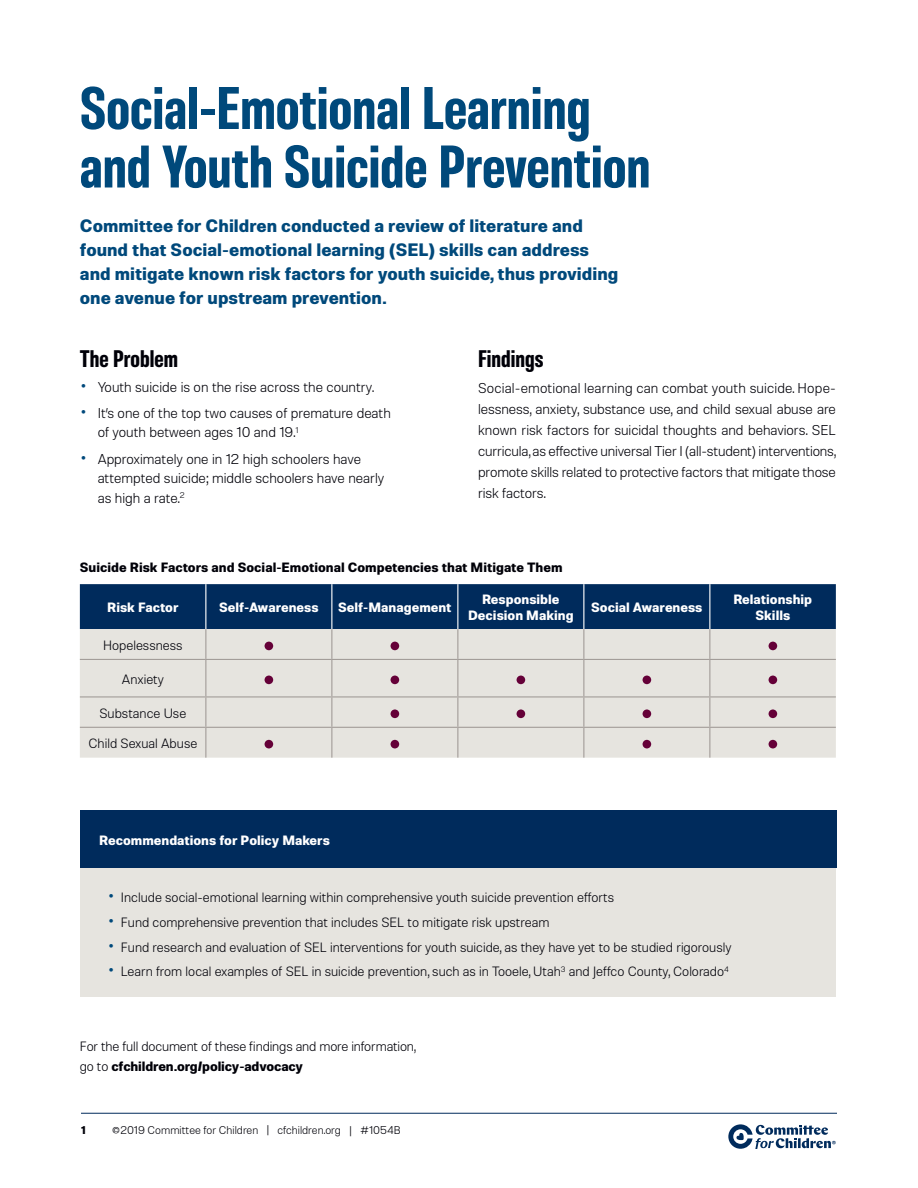
<style>
.page{position:relative;width:918px;height:1188px;background:#fff}
.page>*{position:absolute;margin:0;border:0;box-sizing:border-box;transform-origin:0 0}
._02_Big_Headers{font:900 condensed 60px/58.5px "Molde";color:#00497b}
.t1{font:900 condensed 24px "Molde";color:#000008}
.big-blue-bullets{font:700 18px/24px "Molde";color:#00497b}
.Paragraph_Style_mw_h{font:300 14.25px/21px "Molde";color:#000008}
.Paragraph_Header{font:300 13.5px/20.2px "Molde";color:#000008}
.Paragraph_Header-2{font:700 13.5px/16.2px "Molde";color:#fff;text-align:center}
.Body_text_01{font:700 13.5px "Molde";color:#000008}
._02_Big_Headers-2{font:700 13.5px "Molde";color:#fff}
.t2{font:300 11.25px "Molde";color:#000008}
.t3{font:700 11.25px "Molde";color:#000008}
.t4{font:6.75px "Molde";color:#002b5c}
.s1{font-size:24px;color:#00497b}
.s2{font-weight:700}
.s3{font-size:13.5px}
</style>
<div class="page">
<hr style="left:81px;top:1113px;width:756px;height:1px;background:#002b5c">
<svg style="left:728px;top:1124px;width:103px;height:25px"></svg>
<div style="left:80px;top:584px;width:756px;height:45px;background:#002b5c"></div>
<div style="left:80px;top:629px;width:756px;height:129px;background:#e6e4df"></div>
<hr style="left:205px;top:629px;width:1px;height:30px;background:#a39d99">
<hr style="left:331px;top:629px;width:1px;height:30px;background:#a39d99">
<hr style="left:457px;top:629px;width:1px;height:30px;background:#a39d99">
<hr style="left:583px;top:629px;width:1px;height:30px;background:#a39d99">
<hr style="left:709px;top:629px;width:1px;height:30px;background:#a39d99">
<hr style="left:80px;top:659px;width:126px;height:1px;background:#a39d99">
<hr style="left:206px;top:659px;width:126px;height:1px;background:#a39d99">
<hr style="left:205px;top:660px;width:1px;height:36px;background:#a39d99">
<hr style="left:332px;top:659px;width:126px;height:1px;background:#a39d99">
<hr style="left:331px;top:660px;width:1px;height:36px;background:#a39d99">
<hr style="left:458px;top:659px;width:126px;height:1px;background:#a39d99">
<hr style="left:457px;top:660px;width:1px;height:36px;background:#a39d99">
<hr style="left:584px;top:659px;width:126px;height:1px;background:#a39d99">
<hr style="left:583px;top:660px;width:1px;height:36px;background:#a39d99">
<hr style="left:710px;top:659px;width:126px;height:1px;background:#a39d99">
<hr style="left:709px;top:660px;width:1px;height:36px;background:#a39d99">
<hr style="left:80px;top:696px;width:126px;height:2px;background:#a39d99">
<hr style="left:206px;top:696px;width:126px;height:2px;background:#a39d99">
<svg style="left:205px;top:698px;width:1px;height:29px"></svg>
<hr style="left:332px;top:696px;width:126px;height:2px;background:#a39d99">
<svg style="left:331px;top:698px;width:1px;height:29px"></svg>
<hr style="left:458px;top:696px;width:126px;height:2px;background:#a39d99">
<svg style="left:457px;top:698px;width:1px;height:29px"></svg>
<hr style="left:584px;top:696px;width:126px;height:2px;background:#a39d99">
<svg style="left:583px;top:698px;width:1px;height:29px"></svg>
<hr style="left:710px;top:696px;width:126px;height:2px;background:#a39d99">
<svg style="left:709px;top:698px;width:1px;height:29px"></svg>
<hr style="left:80px;top:727px;width:126px;height:1px;background:#a39d99">
<hr style="left:206px;top:727px;width:126px;height:1px;background:#a39d99">
<hr style="left:205px;top:728px;width:1px;height:30px;background:#a39d99">
<hr style="left:332px;top:727px;width:126px;height:1px;background:#a39d99">
<hr style="left:331px;top:728px;width:1px;height:30px;background:#a39d99">
<hr style="left:458px;top:727px;width:126px;height:1px;background:#a39d99">
<hr style="left:457px;top:728px;width:1px;height:30px;background:#a39d99">
<hr style="left:584px;top:727px;width:126px;height:1px;background:#a39d99">
<hr style="left:583px;top:728px;width:1px;height:30px;background:#a39d99">
<hr style="left:710px;top:727px;width:126px;height:1px;background:#a39d99">
<hr style="left:709px;top:728px;width:1px;height:30px;background:#a39d99">
<hr style="left:205px;top:584px;width:1px;height:45px;background:#fff">
<hr style="left:331px;top:584px;width:1px;height:45px;background:#fff">
<hr style="left:457px;top:584px;width:1px;height:45px;background:#fff">
<hr style="left:583px;top:584px;width:1px;height:45px;background:#fff">
<hr style="left:709px;top:584px;width:1px;height:45px;background:#fff">
<div style="left:265px;top:642px;width:8px;height:8px;background:#650038;border-radius:50%"></div>
<div style="left:391px;top:642px;width:8px;height:8px;background:#650038;border-radius:50%"></div>
<div style="left:769px;top:642px;width:8px;height:8px;background:#650038;border-radius:50%"></div>
<div style="left:265px;top:676px;width:8px;height:8px;background:#650038;border-radius:50%"></div>
<div style="left:391px;top:676px;width:8px;height:8px;background:#650038;border-radius:50%"></div>
<div style="left:517px;top:676px;width:8px;height:8px;background:#650038;border-radius:50%"></div>
<div style="left:643px;top:676px;width:8px;height:8px;background:#650038;border-radius:50%"></div>
<div style="left:769px;top:676px;width:8px;height:8px;background:#650038;border-radius:50%"></div>
<div style="left:391px;top:709px;width:8px;height:9px;background:#650038;border-radius:50%"></div>
<div style="left:517px;top:709px;width:8px;height:9px;background:#650038;border-radius:50%"></div>
<div style="left:643px;top:709px;width:8px;height:9px;background:#650038;border-radius:50%"></div>
<div style="left:769px;top:709px;width:8px;height:9px;background:#650038;border-radius:50%"></div>
<div style="left:265px;top:740px;width:8px;height:8px;background:#650038;border-radius:50%"></div>
<div style="left:391px;top:740px;width:8px;height:8px;background:#650038;border-radius:50%"></div>
<div style="left:643px;top:740px;width:8px;height:8px;background:#650038;border-radius:50%"></div>
<div style="left:769px;top:740px;width:8px;height:8px;background:#650038;border-radius:50%"></div>
<div style="left:80px;top:810px;width:756px;height:187px;background:#e6e4df"></div>
<div style="left:80px;top:810px;width:757px;height:58px;background:#002b5c"></div>
<p class="_02_Big_Headers" style="left:80px;top:77px;width:572px">Social-Emotional Learning and Youth Suicide Prevention</p>
<p class="big-blue-bullets" style="left:80px;top:213px;width:540px">Committee for Children conducted a review of literature and found that Social-emotional learning (SEL) skills can address and mitigate known risk factors for youth suicide, thus providing one avenue for upstream prevention.</p>
<p class="t1" style="left:80px;top:343px;width:100px">The Problem</p>
<p class="Paragraph_Style_mw_h" style="left:80px;top:376px;width:296px"><span class="s1">•</span> Youth suicide is on the rise across the country.</p>
<p class="Paragraph_Style_mw_h" style="left:98px;top:403px;width:295px;line-height:19.5px;text-indent:-18px"><span class="s1">•</span> It’s one of the top two causes of premature death of youth between ages 10 and 19.<sup>1</sup></p>
<p class="Paragraph_Style_mw_h" style="left:98px;top:448px;width:288px;line-height:19.5px;text-indent:-18px"><span class="s1">•</span> Approximately one in 12 high schoolers have attempted suicide; middle schoolers have nearly as high a rate.<sup>2</sup></p>
<p class="t1" style="left:478px;top:343px;width:67px">Findings</p>
<p class="Paragraph_Style_mw_h" style="left:478px;top:377px;width:360px;text-align:justify">Social-emotional learning can combat youth suicide. Hope&shy;lessness, anxiety, substance use, and child sexual abuse are known risk factors for suicidal thoughts and behaviors. SEL curricula, as effective universal Tier I (all-student) interventions, promote skills related to protective factors that mitigate those risk factors.</p>
<p class="Body_text_01" style="left:80px;top:558px;width:484px">Suicide Risk Factors and Social-Emotional Competencies that Mitigate Them</p>
<p class="Paragraph_Header-2" style="left:107px;top:599px;width:73px">Risk Factor</p>
<p class="Paragraph_Header-2" style="left:219px;top:599px;width:101px">Self-Awareness</p>
<p class="Paragraph_Header-2" style="left:338px;top:599px;width:115px">Self-Management</p>
<p class="Paragraph_Header-2" style="left:468px;top:590px;width:107px">Responsible<br>Decision Making</p>
<p class="Paragraph_Header-2" style="left:591px;top:599px;width:113px">Social Awareness</p>
<p class="Paragraph_Header-2" style="left:734px;top:590px;width:80px">Relationship<br>Skills</p>
<p class="Paragraph_Header" style="left:103px;top:634px;width:81px">Hopelessness</p>
<p class="Paragraph_Header" style="left:122px;top:668px;width:44px">Anxiety</p>
<p class="Paragraph_Header" style="left:99px;top:702px;width:88px">Substance Use</p>
<p class="Paragraph_Header" style="left:88px;top:733px;width:110px">Child Sexual Abuse</p>
<p class="_02_Big_Headers-2" style="left:99px;top:831px;width:232px">Recommendations for Policy Makers</p>
<p class="Paragraph_Header" style="left:107px;top:887px;width:508px"><span class="s1">•</span> Include social-emotional learning within comprehensive youth suicide prevention efforts</p>
<p class="Paragraph_Header" style="left:107px;top:912px;width:444px"><span class="s1">•</span> Fund comprehensive prevention that includes SEL to mitigate risk upstream</p>
<p class="Paragraph_Header" style="left:107px;top:936px;width:626px"><span class="s1">•</span> Fund research and evaluation of SEL interventions for youth suicide, as they have yet to be studied rigorously</p>
<p class="Paragraph_Header" style="left:107px;top:961px;width:623px"><span class="s1">•</span> Learn from local examples of SEL in suicide prevention, such as in Tooele, Utah<sup>3</sup> and Jeffco County, Colorado<sup>4</sup></p>
<p class="Paragraph_Header" style="left:80px;top:1036px;width:338px">For the full document of these findings and more information, go to <span class="s2">cfchildren.org/policy-advocacy</span></p>
<p class="t3" style="left:81px;top:1122px;width:6px">1</p>
<p class="t2" style="left:112px;top:1123px;width:290px"><span class="s3">©</span>2019 Committee for Children | cfchildren.org | #1054B</p>
<p class="t4" style="left:832px;top:1139px;width:6px">®</p>
</div>
